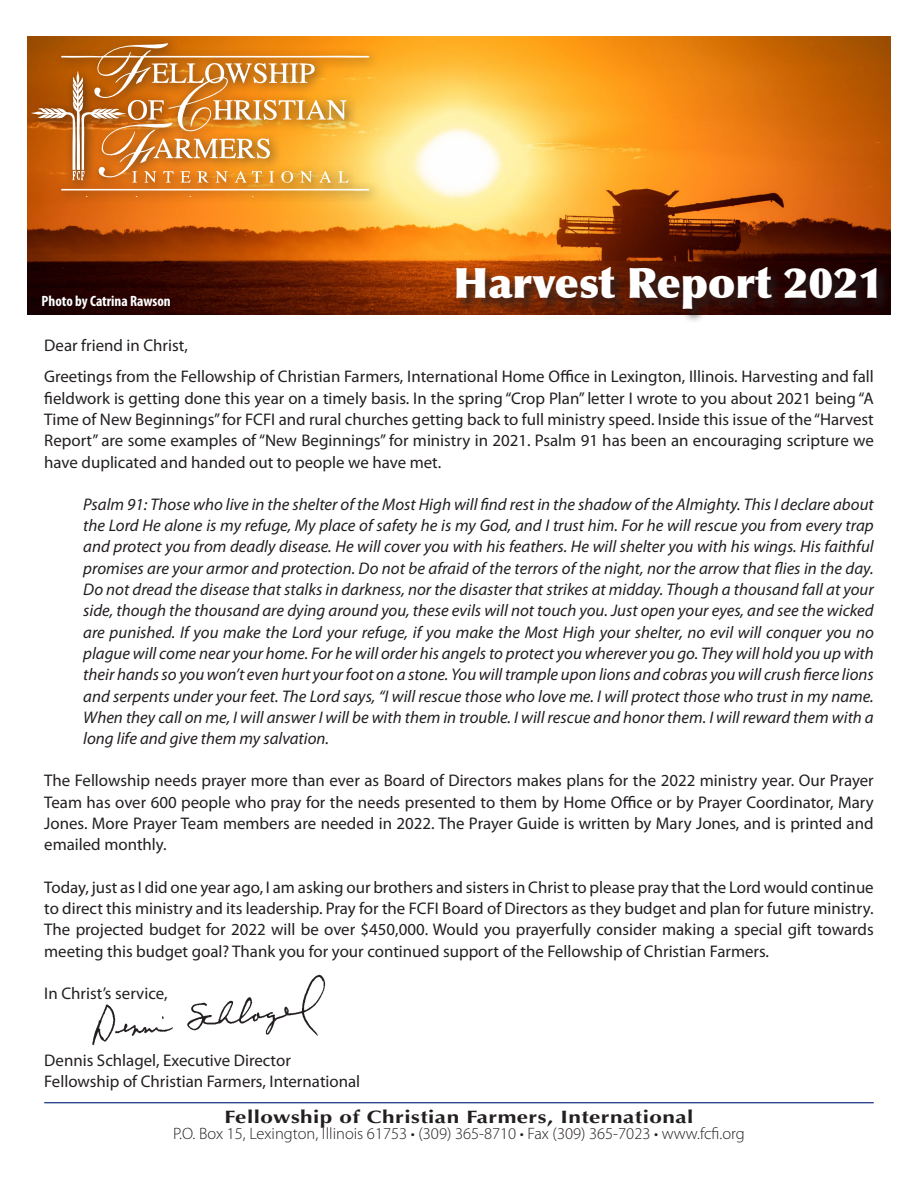
<style>
.page{position:relative;width:918px;height:1188px;background:#fff}
.page>*{position:absolute;margin:0;border:0;box-sizing:border-box;transform-origin:0 0}
.t1{font:900 42px "Optima";color:#fff}
.t2{font:700 18px "Optima";letter-spacing:.02em;color:#231f20;scale:1.25 1}
.t3{font:16.8px/21.3px "Myriad Pro";color:#231f20;text-align:justify}
.t4{font:italic 16.8px/21.3px "Myriad Pro";color:#231f20;text-align:justify}
.t5{font:300 16.5px "Myriad Pro";color:#231f20}
.t6{font:700 condensed 15px "Myriad Pro";color:#fff}
</style>
<div class="page">
<img style="left:27px;top:37px;width:864px;height:278px">
<div style="left:455px;top:266px;width:436px;height:58px;background:#231f20;opacity:.75"></div>
<img style="left:92px;top:974px;width:233px;height:72px">
<hr style="left:44px;top:1102px;width:830px;height:1px;background:#001e71">
<div style="left:26px;top:36px;width:355px;height:167px;background:#231f20;opacity:.75"></div>
<img style="left:32px;top:43px;width:338px;height:154px">
<p class="t6" style="left:42px;top:291px;width:131px">Photo by Catrina Rawson</p>
<p class="t1" style="left:453px;top:258px;width:431px">Harvest Report 2021</p>
<p class="t3" style="left:44px;top:334px;width:145px">Dear friend in Christ,</p>
<p class="t3" style="left:44px;top:366px;width:831px">Greetings from the Fellowship of Christian Farmers, International Home Office in Lexington, Illinois. Harvesting and fall fieldwork is getting done this year on a timely basis. In the spring “Crop Plan” letter I wrote to you about 2021 being “A Time of New Beginnings” for FCFI and rural churches getting back to full ministry speed. Inside this issue of the “Harvest Report” are some examples of “New Beginnings” for ministry in 2021. Psalm 91 has been an encouraging scripture we have duplicated and handed out to people we have met.</p>
<p class="t4" style="left:83px;top:493px;width:792px">Psalm 91: Those who live in the shelter of the Most High will find rest in the shadow of the Almighty. This I declare about the Lord He alone is my refuge, My place of safety he is my God, and I trust him. For he will rescue you from every trap and protect you from deadly disease. He will cover you with his feathers. He will shelter you with his wings. His faithful promises are your armor and protection. Do not be afraid of the terrors of the night, nor the arrow that flies in the day.<br>Do not dread the disease that stalks in darkness, nor the disaster that strikes at midday. Though a thousand fall at your side, though the thousand are dying around you, these evils will not touch you. Just open your eyes, and see the wicked are punished. If you make the Lord your refuge, if you make the Most High your shelter, no evil will conquer you no plague will come near your home. For he will order his angels to protect you wherever you go. They will hold you up with their hands so you won’t even hurt your foot on a stone. You will trample upon lions and cobras you will crush fierce lions and serpents under your feet. The Lord says, “I will rescue those who love me. I will protect those who trust in my name.<br>When they call on me, I will answer I will be with them in trouble. I will rescue and honor them. I will reward them with a long life and give them my salvation.</p>
<p class="t3" style="left:44px;top:770px;width:831px">The Fellowship needs prayer more than ever as Board of Directors makes plans for the 2022 ministry year. Our Prayer Team has over 600 people who pray for the needs presented to them by Home Office or by Prayer Coordinator, Mary Jones. More Prayer Team members are needed in 2022. The Prayer Guide is written by Mary Jones, and is printed and emailed monthly.</p>
<p class="t3" style="left:44px;top:876px;width:831px">Today, just as I did one year ago, I am asking our brothers and sisters in Christ to please pray that the Lord would continue to direct this ministry and its leadership. Pray for the FCFI Board of Directors as they budget and plan for future ministry.<br>The projected budget for 2022 will be over $450,000. Would you prayerfully consider making a special gift towards meeting this budget goal? Thank you for your continued support of the Fellowship of Christian Farmers.</p>
<p class="t3" style="left:44px;top:982px;width:125px">In Christ’s service,</p>
<p class="t3" style="left:44px;top:1050px;width:318px">Dennis Schlagel, Executive Director<br>Fellowship of Christian Farmers, International</p>
<p class="t2" style="left:225px;top:1106px;width:376px">Fellowship of Christian Farmers, International</p>
<p class="t5" style="left:173px;top:1124px;width:573px">P.O. Box 15, Lexington, Illinois 61753 • (309) 365-8710 • Fax (309) 365-7023 • www.fcfi.org</p>
</div>
